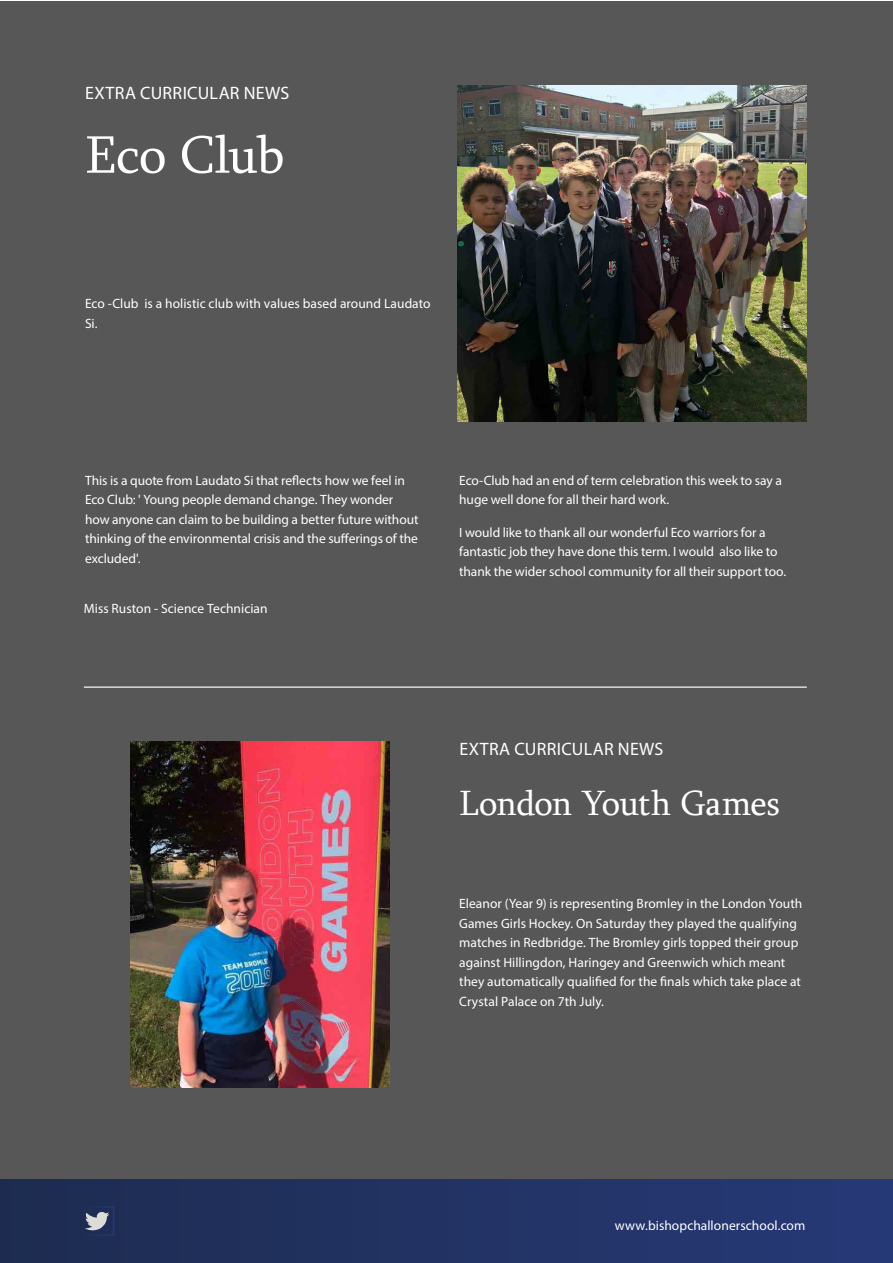
<style>
.page{position:relative;width:893px;height:1263px;background:#fff}
.page>*{position:absolute;margin:0;border:0;box-sizing:border-box;transform-origin:0 0}
.t1{font:54px "Sylfaen";letter-spacing:-.02em;color:#fff}
.t2{font:36px "Sylfaen";letter-spacing:-.02em;color:#fff}
.t3{font:18px "Myriad Pro";letter-spacing:.015em;color:#fff}
.t4{font:13.5px/19.5px "Myriad Pro";color:#fff}
</style>
<div class="page">
<div style="left:0;top:1178px;width:893px;height:85px;background:linear-gradient(to right,#1d2c50,#273977)"></div>
<svg style="left:85px;top:1212px;width:24px;height:19px"></svg>
<div style="left:1px;top:1px;width:892px;height:1178px;background:#585757"></div>
<img style="left:457px;top:85px;width:350px;height:337px">
<hr style="left:84px;top:686px;width:723px;height:2px;background:#dcdcd8">
<img style="left:130px;top:741px;width:260px;height:346px">
<h3 class="t3" style="left:85px;top:81px;width:206px">EXTRA CURRICULAR NEWS</h3>
<h1 class="t1" style="left:85px;top:118px;width:201px">Eco Club</h1>
<p class="t4" style="left:85px;top:294px;width:347px">Eco -Club is a holistic club with values based around Laudato<br>Si.</p>
<p class="t4" style="left:85px;top:470px;width:335px">This is a quote from Laudato Si that reflects how we feel in Eco Club: ' Young people demand change. They wonder how anyone can claim to be building a better future without thinking of the environmental crisis and the sufferings of the excluded'.</p>
<p class="t4" style="left:459px;top:470px;width:324px">Eco-Club had an end of term celebration this week to say a huge well done for all their hard work.</p>
<p class="t4" style="left:459px;top:522px;width:328px">I would like to thank all our wonderful Eco warriors for a fantastic job they have done this term. I would also like to thank the wider school community for all their support too.</p>
<p class="t4" style="left:84px;top:598px;width:185px">Miss Ruston - Science Technician</p>
<h3 class="t3" style="left:459px;top:737px;width:206px">EXTRA CURRICULAR NEWS</h3>
<h2 class="t2" style="left:459px;top:779px;width:322px">London Youth Games</h2>
<p class="t4" style="left:459px;top:894px;width:345px">Eleanor (Year 9) is representing Bromley in the London Youth Games Girls Hockey. On Saturday they played the qualifying matches in Redbridge. The Bromley girls topped their group against Hillingdon, Haringey and Greenwich which meant they automatically qualified for the finals which take place at Crystal Palace on 7th July.</p>
<p class="t4" style="left:615px;top:1216px;width:192px">www.bishopchallonerschool.com</p>
</div>
